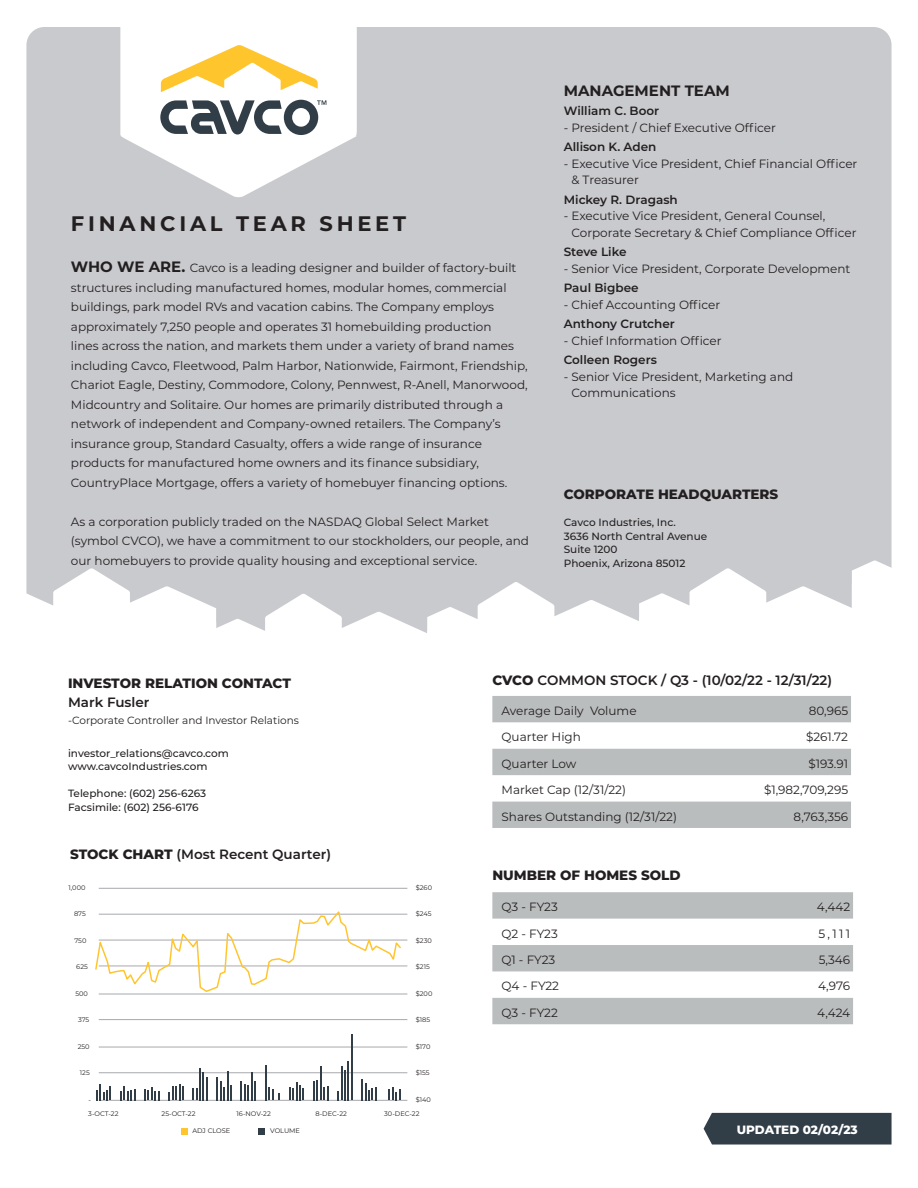
<style>
.page{position:relative;width:918px;height:1188px;background:#fff}
.page>*{position:absolute;margin:0;border:0;box-sizing:border-box;transform-origin:0 0}
.t1{font:700 21px "Montserrat";letter-spacing:.18em;color:#231f20}
.t2{font:700 15px "Montserrat";color:#231f20}
.t3{font:600 13.5px "Montserrat";color:#231f20}
.t4{font:800 13.5px "Montserrat";color:#231f20}
.t5{font:12px/19.5px "Montserrat";color:#231f20}
.t6{font:600 12px "Montserrat";color:#231f20}
.t7{font:800 12px "Montserrat";letter-spacing:-.01em;color:#fff}
.t8{font:500 10.5px/13.5px "Montserrat";color:#231f20}
.t9{font:10.5px "Montserrat";color:#231f20}
.t10{font:6.6px "Montserrat";color:#231f20}
.s1{font-weight:700;font-size:15px}
.s2{font-weight:800}
</style>
<div class="page">
<div style="left:26px;top:27px;width:866px;height:1134px;background:#c9cace;border-radius:18px"></div>
<svg style="left:120px;top:27px;width:237px;height:170px;fill:#fff"></svg>
<svg style="left:161px;top:45px;width:157px;height:47px;background:#ffeab3"></svg>
<svg style="left:160px;top:100px;width:166px;height:35px;background:#949aa0"></svg>
<div style="left:0;top:672px;width:918px;height:516px;background:#fff"></div>
<svg style="left:26px;top:552px;width:866px;height:120px;fill:#fff"></svg>
<div style="left:704px;top:1113px;width:188px;height:32px;background:#313e48"></div>
<svg style="left:492px;top:696px;width:359px;height:132px;fill:#babdbe"></svg>
<svg style="left:492px;top:892px;width:361px;height:132px;fill:#babdbe"></svg>
<hr style="left:99px;top:940px;width:308px;height:1px;background:#a8a9ad">
<hr style="left:99px;top:994px;width:308px;height:1px;background:#a8a9ad">
<hr style="left:99px;top:966px;width:308px;height:1px;background:#a8a9ad">
<hr style="left:99px;top:888px;width:308px;height:1px;background:#a8a9ad">
<hr style="left:99px;top:914px;width:308px;height:1px;background:#a8a9ad">
<hr style="left:99px;top:1019px;width:308px;height:1px;background:#a8a9ad">
<hr style="left:99px;top:1047px;width:308px;height:1px;background:#a8a9ad">
<hr style="left:99px;top:1073px;width:308px;height:1px;background:#a8a9ad">
<hr style="left:99px;top:1100px;width:308px;height:1px;background:#a8a9ad">
<svg style="left:258px;top:1128px;width:6px;height:6px"></svg>
<svg style="left:182px;top:1128px;width:6px;height:6px"></svg>
<svg style="left:144px;top:1088px;width:15px;height:12px"></svg>
<svg style="left:168px;top:1084px;width:16px;height:16px"></svg>
<svg style="left:192px;top:1088px;width:5px;height:12px"></svg>
<hr style="left:199px;top:1068px;width:2px;height:32px;background:#313e48">
<hr style="left:202px;top:1072px;width:2px;height:28px;background:#313e48">
<hr style="left:206px;top:1077px;width:2px;height:23px;background:#313e48">
<hr style="left:216px;top:1077px;width:2px;height:23px;background:#313e48">
<svg style="left:220px;top:1071px;width:12px;height:29px"></svg>
<hr style="left:251px;top:1072px;width:2px;height:28px;background:#313e48">
<svg style="left:240px;top:1081px;width:16px;height:19px"></svg>
<svg style="left:289px;top:1082px;width:15px;height:18px"></svg>
<hr style="left:320px;top:1067px;width:2px;height:33px;background:#313e48">
<svg style="left:313px;top:1080px;width:15px;height:20px"></svg>
<hr style="left:361px;top:1079px;width:2px;height:21px;background:#313e48">
<svg style="left:365px;top:1083px;width:12px;height:17px"></svg>
<svg style="left:389px;top:1088px;width:12px;height:12px"></svg>
<svg style="left:337px;top:1091px;width:2px;height:9px"></svg>
<hr style="left:341px;top:1067px;width:2px;height:33px;background:#313e48">
<hr style="left:344px;top:1070px;width:2px;height:30px;background:#313e48">
<hr style="left:348px;top:1061px;width:1px;height:39px;background:#313e48">
<hr style="left:351px;top:1034px;width:2px;height:66px;background:#313e48">
<hr style="left:265px;top:1065px;width:2px;height:35px;background:#313e48">
<svg style="left:268px;top:1087px;width:12px;height:13px"></svg>
<svg style="left:120px;top:1087px;width:16px;height:13px"></svg>
<svg style="left:96px;top:1084px;width:15px;height:16px"></svg>
<svg style="left:95px;top:911px;width:307px;height:81px"></svg>
<p class="t1" style="left:71px;top:208px;width:337px">FINANCIAL TEAR SHEET</p>
<p class="t5" style="left:71px;top:258px;width:458px"><span class="s1">WHO WE ARE.</span> Cavco is a leading designer and builder of factory-built structures including manufactured homes, modular homes, commercial buildings, park model RVs and vacation cabins. The Company employs approximately 7,250 people and operates 31 homebuilding production<br>lines across the nation, and markets them under a variety of brand names including Cavco, Fleetwood, Palm Harbor, Nationwide, Fairmont, Friendship, Chariot Eagle, Destiny, Commodore, Colony, Pennwest, R-Anell, Manorwood, Midcountry and Solitaire. Our homes are primarily distributed through a network of independent and Company-owned retailers. The Company’s insurance group, Standard Casualty, offers a wide range of insurance products for manufactured home owners and its finance subsidiary, CountryPlace Mortgage, offers a variety of homebuyer financing options.</p>
<p class="t5" style="left:71px;top:512px;width:460px">As a corporation publicly traded on the NASDAQ Global Select Market (symbol CVCO), we have a commitment to our stockholders, our people, and our homebuyers to provide quality housing and exceptional service.</p>
<p class="t2" style="left:564px;top:80px;width:168px">MANAGEMENT TEAM</p>
<p class="t6" style="left:564px;top:103px;width:97px">William C. Boor</p>
<p class="t5" style="left:564px;top:117px;width:214px">- President / Chief Executive Officer</p>
<p class="t6" style="left:564px;top:139px;width:94px">Allison K. Aden</p>
<p class="t5" style="left:571px;top:155px;width:287px;line-height:16.5px;text-indent:-8px">- Executive Vice President, Chief Financial Officer &amp; Treasurer</p>
<p class="t6" style="left:564px;top:191px;width:116px">Mickey R. Dragash</p>
<p class="t5" style="left:571px;top:207px;width:287px;line-height:16.5px;text-indent:-8px">- Executive Vice President, General Counsel,<br>Corporate Secretary &amp; Chief Compliance Officer</p>
<p class="t6" style="left:564px;top:244px;width:64px">Steve Like</p>
<p class="t5" style="left:564px;top:258px;width:288px">- Senior Vice President, Corporate Development</p>
<p class="t6" style="left:564px;top:280px;width:76px">Paul Bigbee</p>
<p class="t5" style="left:564px;top:294px;width:158px">- Chief Accounting Officer</p>
<p class="t6" style="left:564px;top:316px;width:113px">Anthony Crutcher</p>
<p class="t5" style="left:564px;top:330px;width:159px">- Chief Information Officer</p>
<p class="t6" style="left:564px;top:352px;width:95px">Colleen Rogers</p>
<p class="t5" style="left:571px;top:368px;width:223px;line-height:16.5px;text-indent:-8px">- Senior Vice President, Marketing and<br>Communications</p>
<p class="t4" style="left:564px;top:484px;width:216px">CORPORATE HEADQUARTERS</p>
<p class="t8" style="left:564px;top:515px;width:145px">Cavco Industries, Inc.<br>3636 North Central Avenue<br>Suite 1200<br>Phoenix, Arizona 85012</p>
<p class="t4" style="left:68px;top:673px;width:225px">INVESTOR RELATION CONTACT</p>
<p class="t3" style="left:68px;top:693px;width:83px">Mark Fusler</p>
<p class="t9" style="left:68px;top:713px;width:233px">-Corporate Controller and Investor Relations</p>
<p class="t8" style="left:68px;top:746px;width:162px">investor_relations@cavco.com www.cavcoIndustries.com</p>
<p class="t8" style="left:68px;top:787px;width:140px">Telephone: (602) 256-6263<br>Facsimile: (602) 256-6176</p>
<p class="t3" style="left:70px;top:844px;width:262px"><span class="s2">STOCK CHART</span> (Most Recent Quarter)</p>
<p class="t10" style="left:69px;top:883px;width:18px">1,000</p>
<p class="t10" style="left:74px;top:909px;width:13px">875</p>
<p class="t10" style="left:74px;top:936px;width:13px">750</p>
<p class="t10" style="left:76px;top:962px;width:13px">625</p>
<p class="t10" style="left:75px;top:989px;width:14px">500</p>
<p class="t10" style="left:78px;top:1015px;width:13px">375</p>
<p class="t10" style="left:78px;top:1042px;width:13px">250</p>
<p class="t10" style="left:80px;top:1068px;width:11px">125</p>
<p class="t10" style="left:416px;top:883px;width:18px">$260</p>
<p class="t10" style="left:416px;top:909px;width:17px">$245</p>
<p class="t10" style="left:416px;top:936px;width:17px">$230</p>
<p class="t10" style="left:416px;top:962px;width:15px">$215</p>
<p class="t10" style="left:416px;top:989px;width:18px">$200</p>
<p class="t10" style="left:416px;top:1015px;width:16px">$185</p>
<p class="t10" style="left:416px;top:1042px;width:16px">$170</p>
<p class="t10" style="left:416px;top:1068px;width:15px">$155</p>
<p class="t10" style="left:416px;top:1095px;width:17px">$140</p>
<p class="t10" style="left:88px;top:1109px;width:32px">3-OCT-22</p>
<p class="t10" style="left:162px;top:1109px;width:35px">25-OCT-22</p>
<p class="t10" style="left:237px;top:1109px;width:36px">16-NOV-22</p>
<p class="t10" style="left:316px;top:1109px;width:33px">8-DEC-22</p>
<p class="t10" style="left:384px;top:1109px;width:37px">30-DEC-22</p>
<p class="t10" style="left:192px;top:1126px;width:39px">ADJ CLOSE</p>
<p class="t10" style="left:270px;top:1126px;width:31px">VOLUME</p>
<p class="t3" style="left:492px;top:671px;width:341px"><span class="s2">CVCO</span> COMMON STOCK / Q3 - (10/02/22 - 12/31/22)</p>
<p class="t5" style="left:502px;top:701px;width:137px">Average Daily Volume</p>
<p class="t5" style="left:809px;top:701px;width:41px">80,965</p>
<p class="t5" style="left:502px;top:727px;width:81px">Quarter High</p>
<p class="t5" style="left:806px;top:727px;width:44px">$261.72</p>
<p class="t5" style="left:502px;top:753px;width:76px">Quarter Low</p>
<p class="t5" style="left:808px;top:753px;width:41px">$193.91</p>
<p class="t5" style="left:502px;top:780px;width:126px">Market Cap (12/31/22)</p>
<p class="t5" style="left:764px;top:780px;width:85px">$1,982,709,295</p>
<p class="t5" style="left:502px;top:806px;width:177px">Shares Outstanding (12/31/22)</p>
<p class="t5" style="left:794px;top:806px;width:56px">8,763,356</p>
<p class="t4" style="left:492px;top:865px;width:190px">NUMBER OF HOMES SOLD</p>
<p class="t5" style="left:502px;top:897px;width:58px">Q3 - FY23</p>
<p class="t5" style="left:817px;top:897px;width:35px">4,442</p>
<p class="t5" style="left:502px;top:923px;width:58px">Q2 - FY23</p>
<p class="t5" style="left:818px;top:923px;width:33px">5,111</p>
<p class="t5" style="left:502px;top:950px;width:55px">Q1 - FY23</p>
<p class="t5" style="left:819px;top:950px;width:33px">5,346</p>
<p class="t5" style="left:502px;top:976px;width:59px">Q4 - FY22</p>
<p class="t5" style="left:818px;top:976px;width:34px">4,976</p>
<p class="t5" style="left:502px;top:1002px;width:58px">Q3 - FY22</p>
<p class="t5" style="left:817px;top:1002px;width:34px">4,424</p>
<p class="t7" style="left:737px;top:1121px;width:123px">UPDATED 02/02/23</p>
</div>
